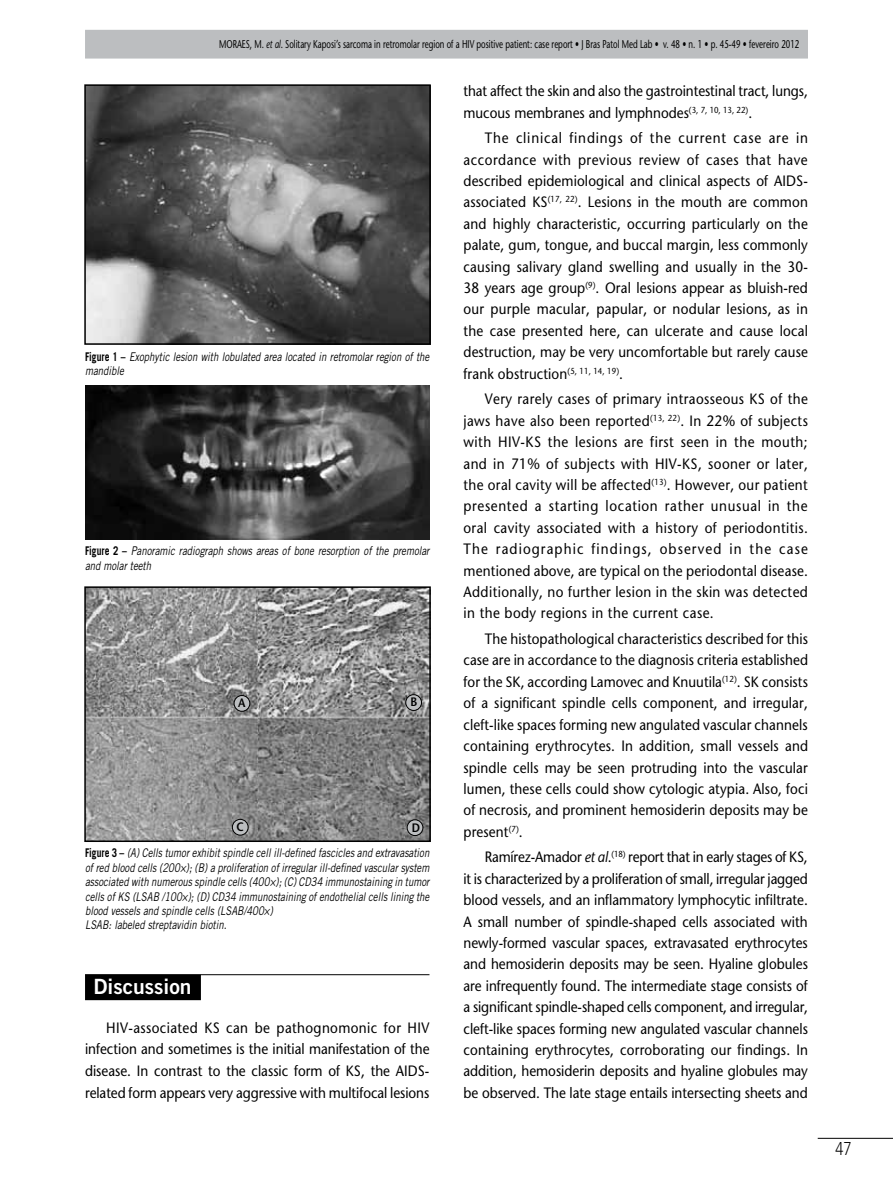
<style>
.page{position:relative;width:893px;height:1183px;background:#fff}
.page>*{position:absolute;margin:0;border:0;box-sizing:border-box;transform-origin:0 0}
.t1{font:21px "Trade Gothic LT Std Bd 2";color:#fff}
.t2{font:300 18px "Trade Gothic LT Std";color:#000;scale:.8 1}
.t3{font:500 15px/21.5px "Stone Sans Std";color:#000;text-align:justify;scale:.9 1}
.t4{font:600 12.15px "Stone Sans Std";color:#000;scale:.9 1}
.t5{font:italic 12px/14.4px "Trade Gothic LT Std";color:#000;scale:.8 1}
.t6{font:500 11.25px "Stone Sans Std";color:#000;scale:.7 1}
.s1{font-style:italic}
.s2{font-weight:700;font-style:normal}
</style>
<div class="page">
<div style="left:85px;top:30px;width:723px;height:29px;background:#bcbec0;border:2px solid #bcbec0"></div>
<hr style="left:818px;top:1137px;width:75px;height:1px;background:#000">
<img style="left:87px;top:87px;width:341px;height:255px">
<div style="left:84px;top:84px;width:347px;height:261px;border:2px solid #000"></div>
<img style="left:85px;top:385px;width:344px;height:154px">
<img style="left:87px;top:589px;width:341px;height:249px">
<div style="left:84px;top:586px;width:347px;height:255px;border:2px solid #000"></div>
<div style="left:234px;top:695px;width:16px;height:16px;background:#bcbec0;border-radius:50%"></div>
<div style="left:234px;top:695px;width:16px;height:16px;border:1px solid #000;border-radius:50%"></div>
<div style="left:406px;top:694px;width:15px;height:16px;background:#bcbec0;border-radius:50%"></div>
<div style="left:406px;top:694px;width:16px;height:16px;border:1px solid #000;border-radius:50%"></div>
<div style="left:232px;top:819px;width:16px;height:15px;background:#bcbec0;border-radius:50%"></div>
<div style="left:232px;top:819px;width:16px;height:16px;border:1px solid #000;border-radius:50%"></div>
<div style="left:407px;top:819px;width:16px;height:16px;background:#bcbec0;border-radius:50%"></div>
<div style="left:407px;top:819px;width:16px;height:16px;border:1px solid #000;border-radius:50%"></div>
<hr style="left:85px;top:974px;width:344px;height:1px;background:#000">
<div style="left:85px;top:974px;width:116px;height:25px;background:#000"></div>
<p class="t6" style="left:219px;top:38px;width:18px">Moraes</p>
<p class="t6" style="left:250px;top:38px;width:786px">, m . <span class="s1">et al</span>. Solitary Kaposi’s sarcoma in retromolar region of a HIV positive patient: case report • J Bras Patol Med Lab • v. 48 • n. 1 • p. 45-49 • fevereiro 2012</p>
<p class="t5" style="left:85px;top:349px;width:432px"><span class="s2">Figure 1 –</span> Exophytic lesion with lobulated area located in retromolar region of the mandible</p>
<p class="t5" style="left:85px;top:544px;width:432px"><span class="s2">Figure 2 –</span> Panoramic radiograph shows areas of bone resorption of the premolar and molar teeth</p>
<p class="t4" style="left:238px;top:695px;width:10px">A</p>
<p class="t4" style="left:410px;top:694px;width:9px">B</p>
<p class="t4" style="left:236px;top:819px;width:10px">C</p>
<p class="t4" style="left:412px;top:819px;width:11px">D</p>
<p class="t5" style="left:85px;top:845px;width:432px"><span class="s2">Figure 3 –</span> (A) Cells tumor exhibit spindle cell ill-defined fascicles and extravasation of red blood cells (200×); (B) a proliferation of irregular ill-defined vascular system associated with numerous spindle cells (400×); (C) CD34 immunostaining in tumor cells of KS (LSAB /100×); (D) CD34 immunostaining of endothelial cells lining the blood vessels and spindle cells (LSAB/400×)<br>LSAB: labeled streptavidin biotin.</p>
<h1 class="t1" style="left:94px;top:973px;width:100px">Discussion</h1>
<p class="t3" style="left:85px;top:1016px;width:384px;text-indent:21px">HIV-associated KS can be pathognomonic for HIV infection and sometimes is the initial manifestation of the disease. In contrast to the classic form of KS, the AIDS&shy;related form appears very aggressive with multifocal lesions</p>
<p class="t3" style="left:463px;top:80px;width:384px">that affect the skin and also the gastrointestinal tract, lungs, mucous membranes and lymphnodes<sup>(3,</sup> <sup>7,</sup> <sup>10,</sup> <sup>13,</sup> <sup>22)</sup>.</p>
<p class="t3" style="left:463px;top:127px;width:384px;text-indent:21px">The clinical findings of the current case are in accordance with previous review of cases that have described epidemiological and clinical aspects of AIDS&shy;associated KS<sup>(17,</sup> <sup>22)</sup>. Lesions in the mouth are common and highly characteristic, occurring particularly on the palate, gum, tongue, and buccal margin, less commonly causing salivary gland swelling and usually in the 30- 38 years age group<sup>(9)</sup>. Oral lesions appear as bluish-red our purple macular, papular, or nodular lesions, as in the case presented here, can ulcerate and cause local destruction, may be very uncomfortable but rarely cause frank obstruction<sup>(5,</sup> <sup>11,</sup> <sup>14,</sup> <sup>19)</sup>.</p>
<p class="t3" style="left:463px;top:388px;width:384px;text-indent:21px">Very rarely cases of primary intraosseous KS of the jaws have also been reported<sup>(13,</sup> <sup>22)</sup>. In 22% of subjects with HIV-KS the lesions are first seen in the mouth; and in 71% of subjects with HIV-KS, sooner or later, the oral cavity will be affected<sup>(13)</sup>. However, our patient presented a starting location rather unusual in the oral cavity associated with a history of periodontitis.<br>The radiographic findings, observed in the case mentioned above, are typical on the periodontal disease.<br>Additionally, no further lesion in the skin was detected in the body regions in the current case.</p>
<p class="t3" style="left:463px;top:628px;width:384px;text-indent:21px">The histopathological characteristics described for this case are in accordance to the diagnosis criteria established for the SK, according Lamovec and Knuutila<sup>(12)</sup>. SK consists of a significant spindle cells component, and irregular, cleft-like spaces forming new angulated vascular channels containing erythrocytes. In addition, small vessels and spindle cells may be seen protruding into the vascular lumen, these cells could show cytologic atypia. Also, foci of necrosis, and prominent hemosiderin deposits may be present<sup>(7)</sup>.</p>
<p class="t3" style="left:463px;top:846px;width:384px;text-indent:21px">Ramírez-Amador <span class="s1">et al</span>.<sup>(18)</sup> report that in early stages of KS, it is characterized by a proliferation of small, irregular jagged blood vessels, and an inflammatory lymphocytic infiltrate.<br>A small number of spindle-shaped cells associated with newly-formed vascular spaces, extravasated erythrocytes and hemosiderin deposits may be seen. Hyaline globules are infrequently found. The intermediate stage consists of a significant spindle-shaped cells component, and irregular, cleft-like spaces forming new angulated vascular channels containing erythrocytes, corroborating our findings. In addition, hemosiderin deposits and hyaline globules may be observed. The late stage entails intersecting sheets and</p>
<p class="t2" style="left:836px;top:1137px;width:22px">47</p>
</div>
